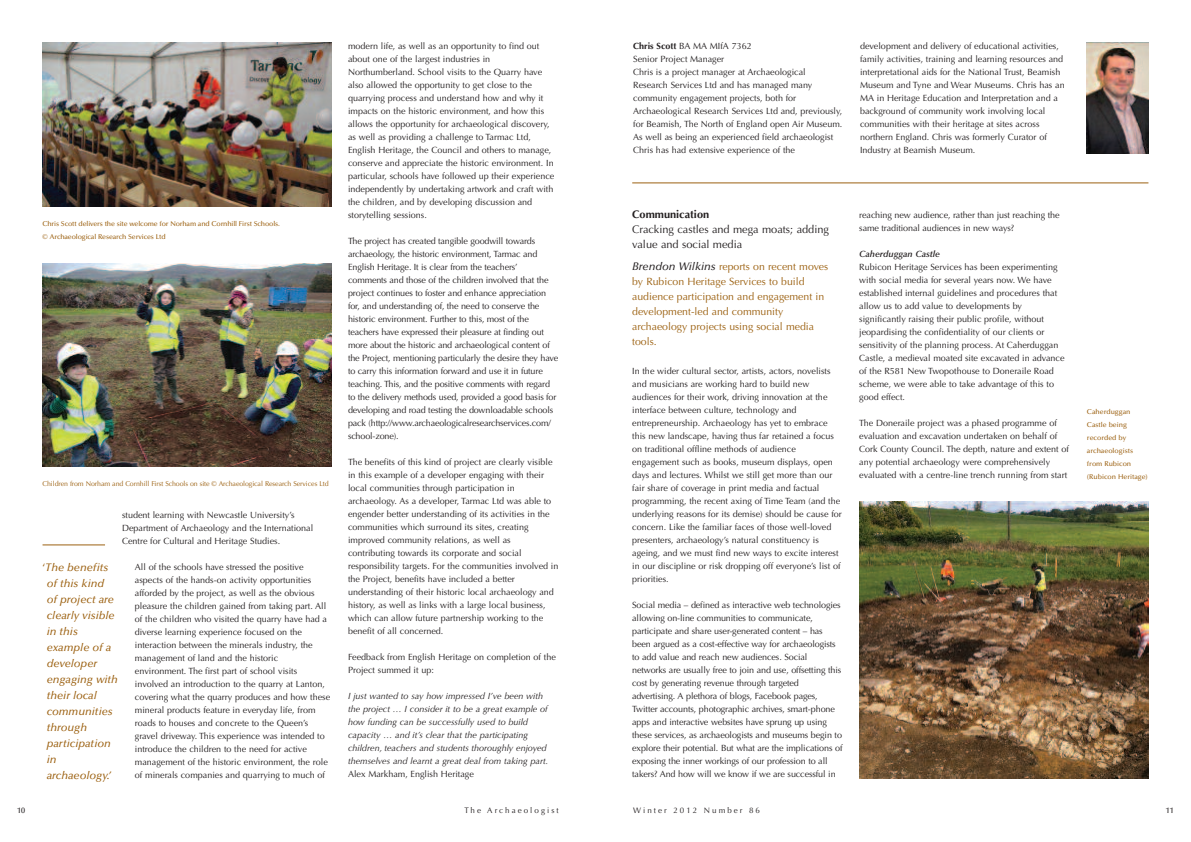
<style>
.page{position:relative;width:1191px;height:842px;background:#fff}
.page>*{position:absolute;margin:0;border:0;box-sizing:border-box;transform-origin:0 0}
.t1{font:italic 500 11px/16px "Optima";color:#9c6111}
.t2{font:11px/15px "Optima";color:#231f20}
.t3{font:700 11px "Optima";color:#231f20}
.t4{font:10.5px/15px "Optima";color:#9c6111}
.t5{font:9px/13px "Optima";color:#231f20}
.t6{font:italic 9px/13px "Optima";color:#231f20}
.t7{font:italic 600 9px "Optima";color:#231f20}
.t8{font:8px "Optima";letter-spacing:.255em;color:#231f20}
.t9{font:500 8px "Optima";color:#231f20}
.t10{font:500 7px/13px "Optima";letter-spacing:-.015em;color:#9c6111}
.t11{font:7px "Optima";letter-spacing:-.01em;color:#9c6111}
.s1{font-weight:400}
.s2{font-style:normal}
.s3{font-weight:700}
.s4{font-weight:500;font-style:italic;font-size:11px;color:#231f20}
</style>
<div class="page">
<img style="left:859px;top:502px;width:289px;height:276px">
<img style="left:43px;top:43px;width:289px;height:164px">
<img style="left:43px;top:263px;width:289px;height:204px">
<hr style="left:632px;top:183px;width:516px;height:1px;background:#9c6111">
<hr style="left:43px;top:545px;width:62px;height:1px;background:#9c6111">
<img style="left:1087px;top:43px;width:61px;height:111px">
<p class="t10" style="left:43px;top:218px;width:239px">Chris Scott delivers the site welcome for Norham and Cornhill First Schools. <span class="s1">©</span> Archaeological Research Services Ltd</p>
<p class="t11" style="left:43px;top:480px;width:287px">Children from Norham and Cornhill First Schools on site © Archaeological Research Services Ltd</p>
<p class="t5" style="left:122px;top:509px;width:193px">student learning with Newcastle University’s<br>Department of Archaeology and the International<br>Centre for Cultural and Heritage Studies.</p>
<p class="t5" style="left:135px;top:561px;width:197px">All of the schools have stressed the positive aspects of the hands-on activity opportunities afforded by the project, as well as the obvious pleasure the children gained from taking part. All of the children who visited the quarry have had a diverse learning experience focused on the interaction between the minerals industry, the management of land and the historic environment. The first part of school visits involved an introduction to the quarry at Lanton, covering what the quarry produces and how these mineral products feature in everyday life, from roads to houses and concrete to the Queen’s gravel driveway. This experience was intended to introduce the children to the need for active management of the historic environment, the role of minerals companies and quarrying to much of</p>
<p class="t1" style="left:47px;top:560px;width:73px;text-indent:-4px"><span class="s2">‘</span>The benefits of this kind<br>of project are clearly visible in this example of a developer engaging with their local communities through participation in archaeology.’</p>
<p class="t5" style="left:348px;top:41px;width:208px">modern life, as well as an opportunity to find out about one of the largest industries in Northumberland. School visits to the Quarry have also allowed the opportunity to get close to the quarrying process and understand how and why it impacts on the historic environment, and how this allows the opportunity for archaeological discovery, as well as providing a challenge to Tarmac Ltd, English Heritage, the Council and others to manage, conserve and appreciate the historic environment. In particular, schools have followed up their experience independently by undertaking artwork and craft with the children, and by developing discussion and storytelling sessions.</p>
<p class="t5" style="left:348px;top:236px;width:211px">The project has created tangible goodwill towards archaeology, the historic environment, Tarmac and English Heritage. It is clear from the teachers’ comments and those of the children involved that the project continues to foster and enhance appreciation for, and understanding of, the need to conserve the historic environment. Further to this, most of the teachers have expressed their pleasure at finding out more about the historic and archaeological content of the Project, mentioning particularly the desire they have to carry this information forward and use it in future teaching. This, and the positive comments with regard to the delivery methods used, provided a good basis for developing and road testing the downloadable schools pack (http://www.archaeologicalresearchservices.com/ school-zone).</p>
<p class="t5" style="left:348px;top:457px;width:212px">The benefits of this kind of project are clearly visible in this example of a developer engaging with their local communities through participation in archaeology. As a developer, Tarmac Ltd was able to engender better understanding of its activities in the communities which surround its sites, creating improved community relations, as well as contributing towards its corporate and social responsibility targets. For the communities involved in the Project, benefits have included a better understanding of their historic local archaeology and history, as well as links with a large local business, which can allow future partnership working to the benefit of all concerned.</p>
<p class="t5" style="left:348px;top:652px;width:209px">Feedback from English Heritage on completion of the<br>Project summed it up:</p>
<p class="t6" style="left:348px;top:691px;width:202px">I just wanted to say how impressed I’ve been with the project … I consider it to be a great example of how funding can be successfully used to build capacity … and it’s clear that the participating children, teachers and students thoroughly enjoyed themselves and learnt a great deal from taking part.</p>
<p class="t5" style="left:348px;top:769px;width:127px">Alex Markham, English Heritage</p>
<p class="t9" style="left:17px;top:807px;width:9px">10</p>
<p class="t8" style="left:464px;top:807px;width:96px">The Archaeologist</p>
<p class="t5" style="left:633px;top:41px;width:211px"><span class="s3">Chris Scott</span> BA MA MIfA 7362<br>Senior Project Manager<br>Chris is a project manager at Archaeological Research Services Ltd and has managed many community engagement projects, both for Archaeological Research Services Ltd and, previously, for Beamish, The North of England open Air Museum.<br>As well as being an experienced field archaeologist Chris has had extensive experience of the</p>
<p class="t5" style="left:860px;top:41px;width:206px">development and delivery of educational activities, family activities, training and learning resources and interpretational aids for the National Trust, Beamish Museum and Tyne and Wear Museums. Chris has an MA in Heritage Education and Interpretation and a background of community work involving local communities with their heritage at sites across northern England. Chris was formerly Curator of Industry at Beamish Museum.</p>
<p class="t3" style="left:632px;top:210px;width:79px">Communication</p>
<p class="t2" style="left:632px;top:223px;width:198px">Cracking castles and mega moats; adding value and social media</p>
<p class="t4" style="left:632px;top:260px;width:197px"><span class="s4">Brendon Wilkins</span> reports on recent moves by Rubicon Heritage Services to build audience participation and engagement in development-led and community archaeology projects using social media tools.</p>
<p class="t5" style="left:632px;top:365px;width:211px">In the wider cultural sector, artists, actors, novelists and musicians are working hard to build new audiences for their work, driving innovation at the interface between culture, technology and entrepreneurship. Archaeology has yet to embrace this new landscape, having thus far retained a focus on traditional offline methods of audience engagement such as books, museum displays, open days and lectures. Whilst we still get more than our fair share of coverage in print media and factual programming, the recent axing of Time Team (and the underlying reasons for its demise) should be cause for concern. Like the familiar faces of those well-loved presenters, archaeology’s natural constituency is ageing, and we must find new ways to excite interest in our discipline or risk dropping off everyone’s list of priorities.</p>
<p class="t5" style="left:632px;top:599px;width:212px">Social media – defined as interactive web technologies allowing on-line communities to communicate, participate and share user-generated content – has been argued as a cost-effective way for archaeologists to add value and reach new audiences. Social networks are usually free to join and use, offsetting this cost by generating revenue through targeted advertising. A plethora of blogs, Facebook pages, Twitter accounts, photographic archives, smart-phone apps and interactive websites have sprung up using these services, as archaeologists and museums begin to explore their potential. But what are the implications of exposing the inner workings of our profession to all takers? And how will we know if we are successful in</p>
<p class="t5" style="left:859px;top:210px;width:202px">reaching new audience, rather than just reaching the same traditional audiences in new ways?</p>
<p class="t7" style="left:859px;top:251px;width:82px">Caherduggan Castle</p>
<p class="t5" style="left:859px;top:262px;width:207px">Rubicon Heritage Services has been experimenting with social media for several years now. We have established internal guidelines and procedures that allow us to add value to developments by significantly raising their public profile, without jeopardising the confidentiality of our clients or sensitivity of the planning process. At Caherduggan Castle, a medieval moated site excavated in advance of the R581 New Twopothouse to Doneraile Road scheme, we were able to take advantage of this to good effect.</p>
<p class="t5" style="left:859px;top:418px;width:211px">The Doneraile project was a phased programme of evaluation and excavation undertaken on behalf of Cork County Council. The depth, nature and extent of any potential archaeology were comprehensively evaluated with a centre-line trench running from start</p>
<p class="t10" style="left:1087px;top:405px;width:62px">Caherduggan<br>Castle being recorded by archaeologists from Rubicon (Rubicon Heritage)</p>
<p class="t8" style="left:633px;top:807px;width:128px">Winter 2012 Number 86</p>
<p class="t9" style="left:1166px;top:807px;width:9px">11</p>
</div>
